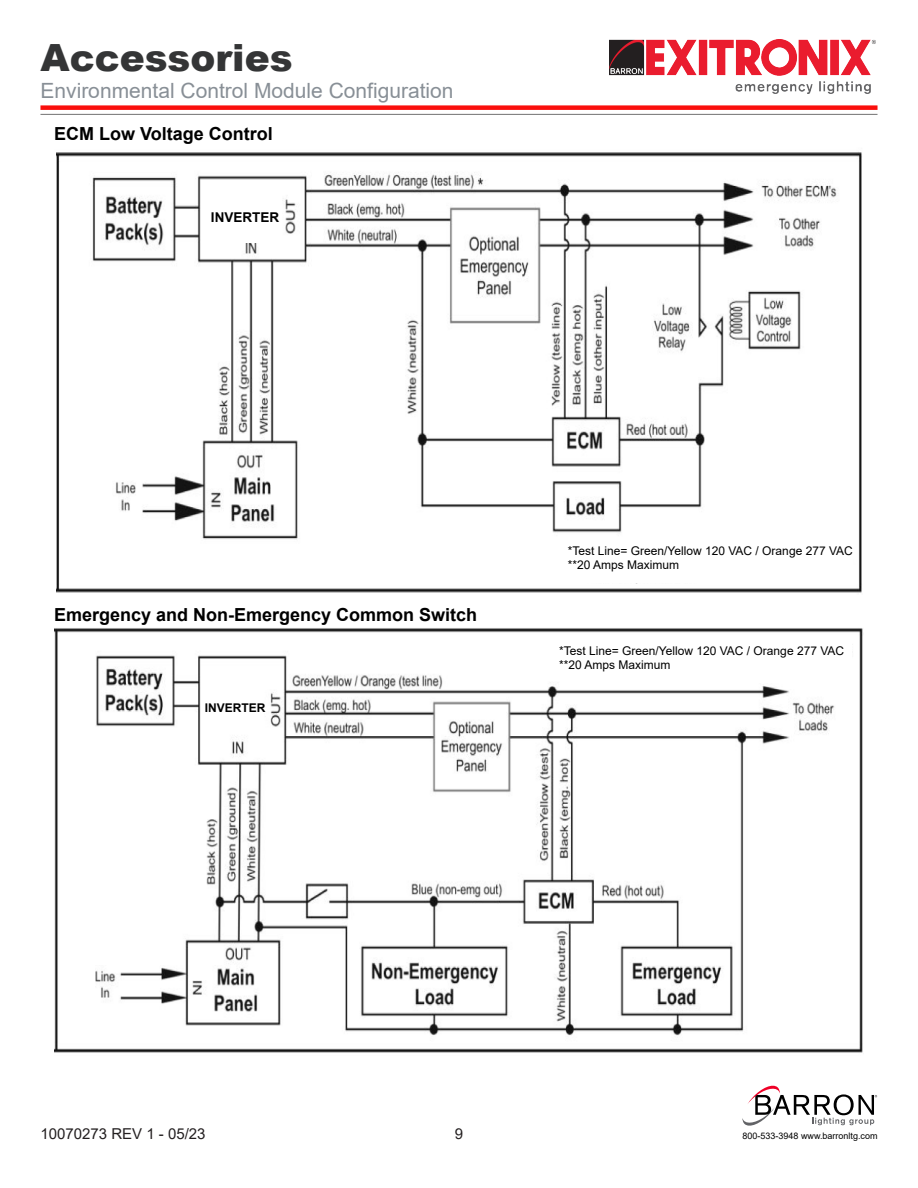
<style>
.page{position:relative;width:918px;height:1188px;background:#fff}
.page>*{position:absolute;margin:0;border:0;box-sizing:border-box;transform-origin:0 0}
.t1{font:900 37.5px "Arial";color:#343536}
.t2{font:21px "Arial";color:#888f96}
.t3{font:700 18px "Arial";color:#000}
.t4{font:15px "Arial";color:#231f20}
.t5{font:700 13.5px "Arial";color:#000}
.t6{font:12px/14.4px "Arial";color:#000}
.t7{font:700 12px "Arial";color:#000}
.t8{font:9px "Arial";color:#000}
</style>
<div class="page">
<img style="left:56px;top:152px;width:806px;height:441px">
<div style="left:215px;top:205px;width:62px;height:37px;background:#fff"></div>
<div style="left:582px;top:539px;width:270px;height:43px;background:#fff"></div>
<img style="left:54px;top:628px;width:809px;height:425px">
<div style="left:205px;top:684px;width:58px;height:38px;background:#fff"></div>
<div style="left:582px;top:640px;width:270px;height:43px;background:#fff"></div>
<div style="left:40px;top:105px;width:838px;height:5px;background:#fa0f0c"></div>
<img style="left:610px;top:39px;width:265px;height:54px">
<hr style="left:40px;top:114px;width:838px;height:1px;background:#818181">
<svg style="left:742px;top:1085px;width:135px;height:41px"></svg>
<h1 class="t1" style="left:40px;top:30px;width:254px">Accessories</h1>
<h2 class="t2" style="left:40px;top:76px;width:415px">Environmental Control Module Configuration</h2>
<h3 class="t3" style="left:54px;top:121px;width:220px">ECM Low Voltage Control</h3>
<p class="t5" style="left:211px;top:208px;width:70px">INVERTER</p>
<h3 class="t3" style="left:54px;top:602px;width:425px">Emergency and Non-Emergency Common Switch</h3>
<p class="t7" style="left:205px;top:699px;width:62px">INVERTER</p>
<p class="t6" style="left:568px;top:543px;width:286px">*Test Line= Green/Yellow 120 VAC / Orange 277 VAC **20 Amps Maximum</p>
<p class="t6" style="left:559px;top:643px;width:286px">*Test Line= Green/Yellow 120 VAC / Orange 277 VAC **20 Amps Maximum</p>
<p class="t4" style="left:40px;top:1124px;width:167px">10070273 REV 1 - 05/23</p>
<p class="t4" style="left:455px;top:1124px;width:10px">9</p>
<p class="t8" style="left:742px;top:1130px;width:137px">800-533-3948 www.barronltg.com</p>
</div>
